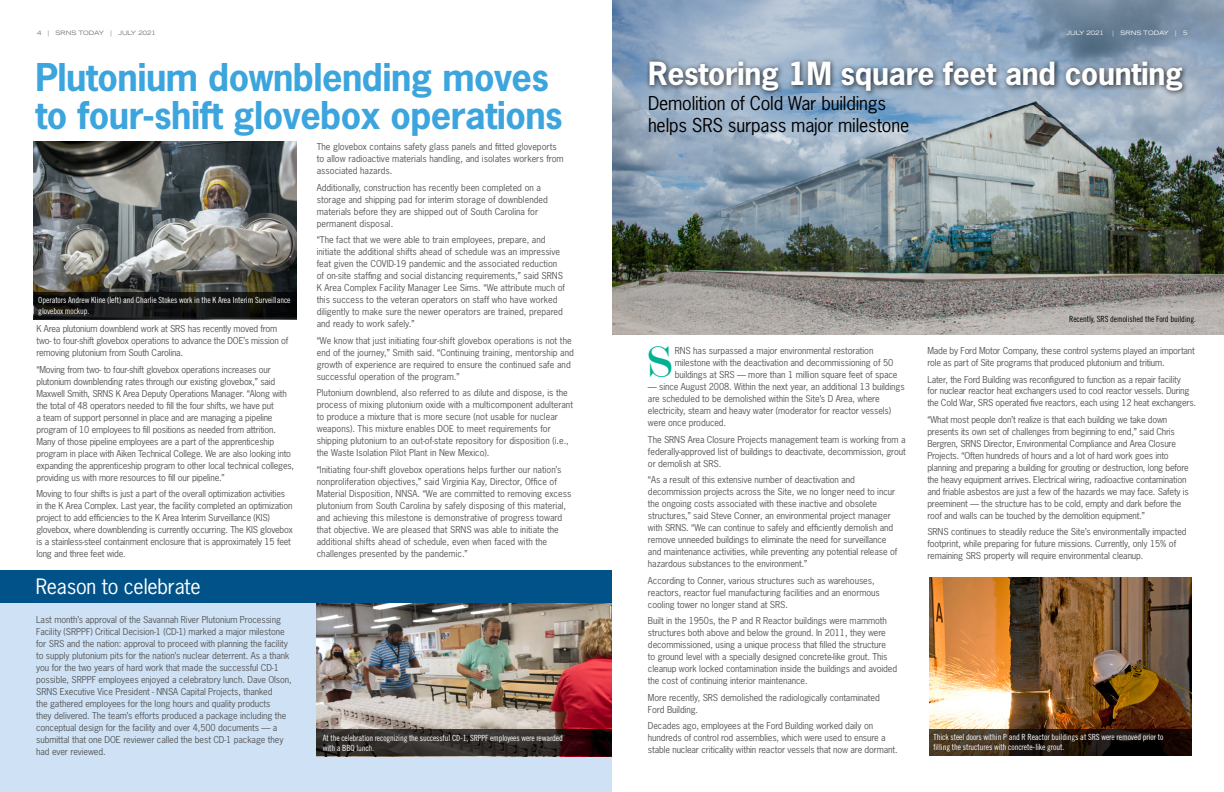
<style>
.page{position:relative;width:1224px;height:792px;background:#fff}
.page>*{position:absolute;margin:0;border:0;box-sizing:border-box;transform-origin:0 0}
.t1{font:48px "Modern";color:#00b194}
.t2{font:700 36px/38px "News Gothic Std";letter-spacing:-.015em;color:#3da5dd}
.t3{font:700 30px "News Gothic Std";letter-spacing:-.01em;color:#fff}
.t4{font:20px "News Gothic Std";letter-spacing:-.01em;color:#fff}
.t5{font:18px/21.6px "News Gothic Std";letter-spacing:-.01em;color:#000}
.t6{font:9px/12px "News Gothic Std";letter-spacing:-.01em;color:#58595b}
.t7{font:8.5px/10.5px "Trade Gothic LT Std Cn 18";letter-spacing:-.01em;color:#fff}
.t8{font:8.5px "Trade Gothic LT Std Cn 18";letter-spacing:-.01em;color:#000}
.t9{font:expanded 6px "Trade Gothic LT Std";color:#6d6e71}
.t10{font:expanded 6px "Trade Gothic LT Std";color:#fff}
</style>
<div class="page">
<img style="left:612px;top:0;width:612px;height:335px">
<div style="left:0;top:599px;width:612px;height:193px;background:#cfe2f5"></div>
<div style="left:645px;top:57px;width:543px;height:41px;background:#000;opacity:.75"></div>
<img style="left:317px;top:603px;width:295px;height:126px">
<div style="left:0;top:570px;width:612px;height:33px;background:#005288"></div>
<img style="left:929px;top:578px;width:263px;height:151px">
<svg style="left:929px;top:729px;width:263px;height:27px;background:#271c12"></svg>
<svg style="left:317px;top:729px;width:295px;height:27px;background:#2e2625"></svg>
<img style="left:34px;top:141px;width:263px;height:151px">
<svg style="left:34px;top:292px;width:263px;height:27px;background:#141413"></svg>
<p class="t9" style="left:37px;top:29px;width:120px">4 | SRNS TODAY | JULY 2021</p>
<h2 class="t2" style="left:35px;top:58px;width:529px">Plutonium downblending moves to four-shift glovebox operations</h2>
<p class="t6" style="left:317px;top:141px;width:249px">The glovebox contains safety glass panels and fitted gloveports to allow radioactive materials handling, and isolates workers from associated hazards.</p>
<p class="t6" style="left:317px;top:181px;width:233px">Additionally, construction has recently been completed on a storage and shipping pad for interim storage of downblended materials before they are shipped out of South Carolina for permanent disposal.</p>
<p class="t6" style="left:317px;top:234px;width:250px">“The fact that we were able to train employees, prepare, and initiate the additional shifts ahead of schedule was an impressive feat given the COVID-19 pandemic and the associated reduction of on-site staffing and social distancing requirements,” said SRNS K Area Complex Facility Manager Lee Sims. “We attribute much of this success to the veteran operators on staff who have worked diligently to make sure the newer operators are trained, prepared and ready to work safely.”</p>
<p class="t6" style="left:317px;top:334px;width:259px">“We know that just initiating four-shift glovebox operations is not the end of the journey,” Smith said. “Continuing training, mentorship and growth of experience are required to ensure the continued safe and successful operation of the program.”</p>
<p class="t6" style="left:317px;top:387px;width:258px">Plutonium downblend, also referred to as dilute and dispose, is the process of mixing plutonium oxide with a multicomponent adulterant to produce a mixture that is more secure (not usable for nuclear weapons). This mixture enables DOE to meet requirements for shipping plutonium to an out-of-state repository for disposition (i.e., the Waste Isolation Pilot Plant in New Mexico).</p>
<p class="t6" style="left:317px;top:463px;width:256px">“Initiating four-shift glovebox operations helps further our nation’s nonproliferation objectives,” said Virginia Kay, Director, Office of Material Disposition, NNSA. “We are committed to removing excess plutonium from South Carolina by safely disposing of this material, and achieving this milestone is demonstrative of progress toward that objective. We are pleased that SRNS was able to initiate the additional shifts ahead of schedule, even when faced with the challenges presented by the pandemic.”</p>
<p class="t7" style="left:38px;top:295px;width:254px">Operators Andrew Kline (left) and Charlie Stokes work in the K Area Interim Surveillance glovebox mockup.</p>
<p class="t6" style="left:36px;top:323px;width:253px">K Area plutonium downblend work at SRS has recently moved from two- to four-shift glovebox operations to advance the DOE’s mission of removing plutonium from South Carolina.</p>
<p class="t6" style="left:36px;top:363px;width:259px">“Moving from two- to four-shift glovebox operations increases our plutonium downblending rates through our existing glovebox,” said Maxwell Smith, SRNS K Area Deputy Operations Manager. “Along with the total of 48 operators needed to fill the four shifts, we have put<br>a team of support personnel in place and are managing a pipeline program of 10 employees to fill positions as needed from attrition.<br>Many of those pipeline employees are a part of the apprenticeship program in place with Aiken Technical College. We are also looking into expanding the apprenticeship program to other local technical colleges, providing us with more resources to fill our pipeline.”</p>
<p class="t6" style="left:36px;top:488px;width:258px">Moving to four shifts is just a part of the overall optimization activities in the K Area Complex. Last year, the facility completed an optimization project to add efficiencies to the K Area Interim Surveillance (KIS) glovebox, where downblending is currently occurring. The KIS glovebox is a stainless-steel containment enclosure that is approximately 15 feet long and three feet wide.</p>
<h3 class="t4" style="left:36px;top:573px;width:166px">Reason to celebrate</h3>
<p class="t6" style="left:36px;top:613px;width:257px">Last month’s approval of the Savannah River Plutonium Processing Facility (SRPPF) Critical Decision-1 (CD-1) marked a major milestone for SRS and the nation: approval to proceed with planning the facility to supply plutonium pits for the nation’s nuclear deterrent. As a thank you for the two years of hard work that made the successful CD-1 possible, SRPPF employees enjoyed a celebratory lunch. Dave Olson, SRNS Executive Vice President - NNSA Capital Projects, thanked<br>the gathered employees for the long hours and quality products<br>they delivered. The team’s efforts produced a package including the conceptual design for the facility and over 4,500 documents — a submittal that one DOE reviewer called the best CD-1 package they had ever reviewed.</p>
<p class="t7" style="left:323px;top:732px;width:242px">At the celebration recognizing the successful CD-1, SRPPF employees were rewarded with a BBQ lunch.</p>
<p class="t10" style="left:1066px;top:29px;width:39px">JULY 2021</p>
<p class="t10" style="left:1113px;top:29px;width:76px">| SRNS TODAY | 5</p>
<h3 class="t3" style="left:648px;top:54px;width:537px">Restoring 1M square feet and counting</h3>
<h3 class="t5" style="left:648px;top:92px;width:263px">Demolition of Cold War buildings helps SRS surpass major milestone</h3>
<h1 class="t1" style="left:648px;top:337px;width:27px">S</h1>
<p class="t6" style="left:675px;top:345px;width:224px">RNS has surpassed a major environmental restoration milestone with the deactivation and decommissioning of 50 buildings at SRS — more than 1 million square feet of space</p>
<p class="t6" style="left:648px;top:381px;width:258px">— since August 2008. Within the next year, an additional 13 buildings are scheduled to be demolished within the Site’s D Area, where electricity, steam and heavy water (moderator for reactor vessels) were once produced.</p>
<p class="t6" style="left:648px;top:433px;width:259px;text-align:justify">The SRNS Area Closure Projects management team is working from a federally-approved list of buildings to deactivate, decommission, grout or demolish at SRS.</p>
<p class="t6" style="left:648px;top:474px;width:251px">“As a result of this extensive number of deactivation and decommission projects across the Site, we no longer need to incur the ongoing costs associated with these inactive and obsolete structures,” said Steve Conner, an environmental project manager with SRNS. “We can continue to safely and efficiently demolish and remove unneeded buildings to eliminate the need for surveillance and maintenance activities, while preventing any potential release of hazardous substances to the environment.”</p>
<p class="t6" style="left:648px;top:574px;width:233px">According to Conner, various structures such as warehouses, reactors, reactor fuel manufacturing facilities and an enormous cooling tower no longer stand at SRS.</p>
<p class="t6" style="left:648px;top:615px;width:251px">Built in the 1950s, the P and R Reactor buildings were mammoth structures both above and below the ground. In 2011, they were decommissioned, using a unique process that filled the structure<br>to ground level with a specially designed concrete-like grout. This cleanup work locked contamination inside the buildings and avoided the cost of continuing interior maintenance.</p>
<p class="t6" style="left:648px;top:691px;width:233px">More recently, SRS demolished the radiologically contaminated<br>Ford Building.</p>
<p class="t6" style="left:648px;top:720px;width:251px">Decades ago, employees at the Ford Building worked daily on hundreds of control rod assemblies, which were used to ensure a stable nuclear criticality within reactor vessels that now are dormant.</p>
<p class="t8" style="left:1069px;top:314px;width:128px">Recently, SRS demolished the Ford building.</p>
<p class="t6" style="left:927px;top:345px;width:269px">Made by Ford Motor Company, these control systems played an important role as part of Site programs that produced plutonium and tritium.</p>
<p class="t6" style="left:927px;top:373px;width:270px">Later, the Ford Building was reconfigured to function as a repair facility<br>for nuclear reactor heat exchangers used to cool reactor vessels. During the Cold War, SRS operated five reactors, each using 12 heat exchangers.</p>
<p class="t6" style="left:927px;top:414px;width:263px">“What most people don’t realize is that each building we take down presents its own set of challenges from beginning to end,” said Chris Bergren, SRNS Director, Environmental Compliance and Area Closure Projects. “Often hundreds of hours and a lot of hard work goes into planning and preparing a building for grouting or destruction, long before the heavy equipment arrives. Electrical wiring, radioactive contamination and friable asbestos are just a few of the hazards we may face. Safety is preeminent — the structure has to be cold, empty and dark before the roof and walls can be touched by the demolition equipment.”</p>
<p class="t6" style="left:927px;top:526px;width:261px">SRNS continues to steadily reduce the Site’s environmentally impacted footprint, while preparing for future missions. Currently, only 15% of remaining SRS property will require environmental cleanup.</p>
<p class="t7" style="left:934px;top:731px;width:231px">Thick steel doors within P and R Reactor buildings at SRS were removed prior to filling the structures with concrete-like grout.</p>
</div>
